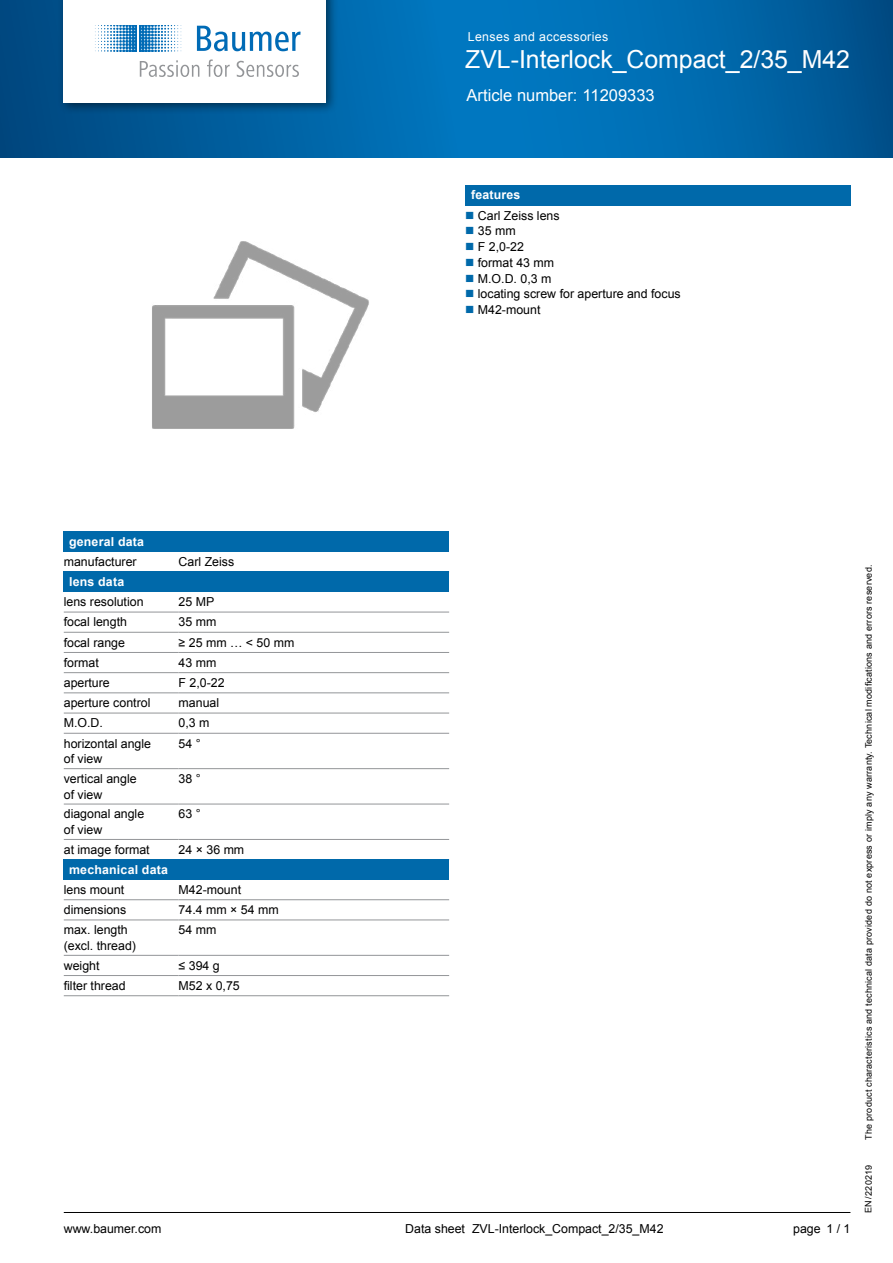
<style>
.page{position:relative;width:893px;height:1263px;background:#fff}
.page>*{position:absolute;margin:0;border:0;box-sizing:border-box;transform-origin:0 0}
.t1{font:24.9px "Arial";color:#fff}
.t2{font:16.5px "Arial";color:#fff}
.t3{font:12.3px/15.8px "Arial";color:#000}
.t4{font:700 12.3px "Arial";letter-spacing:.015em;color:#fff}
.t5{font:12.3px "Arial";letter-spacing:.03em;color:#fff}
.t6{font:9px "Arial";letter-spacing:.02em;color:#000}
</style>
<div class="page">
<hr style="left:64px;top:1212px;width:786px;height:1px;background:#000">
<svg style="left:0;top:0;width:893px;height:157px;background:#0066a9"></svg>
<div style="left:58px;top:0;width:280px;height:115px;background:#000;opacity:.5"></div>
<div style="left:64px;top:0;width:262px;height:102px;background:#fff"></div>
<svg style="left:30px;top:25px;width:271px;height:52px"></svg>
<img style="left:152px;top:241px;width:217px;height:188px">
<div style="left:64px;top:531px;width:385px;height:21px;background:#0069aa"></div>
<div style="left:64px;top:572px;width:385px;height:20px;background:#0069aa"></div>
<hr style="left:179px;top:612px;width:270px;height:1px;background:#939598">
<hr style="left:179px;top:632px;width:270px;height:1px;background:#939598">
<hr style="left:179px;top:652px;width:270px;height:1px;background:#939598">
<hr style="left:179px;top:672px;width:270px;height:1px;background:#939598">
<hr style="left:179px;top:692px;width:270px;height:1px;background:#939598">
<hr style="left:179px;top:713px;width:270px;height:1px;background:#939598">
<hr style="left:179px;top:733px;width:270px;height:1px;background:#939598">
<hr style="left:179px;top:768px;width:270px;height:1px;background:#939598">
<hr style="left:179px;top:804px;width:270px;height:1px;background:#939598">
<hr style="left:179px;top:839px;width:270px;height:1px;background:#939598">
<hr style="left:64px;top:612px;width:115px;height:1px;background:#939598">
<hr style="left:64px;top:632px;width:115px;height:1px;background:#939598">
<hr style="left:64px;top:652px;width:115px;height:1px;background:#939598">
<hr style="left:64px;top:672px;width:115px;height:1px;background:#939598">
<hr style="left:64px;top:692px;width:115px;height:1px;background:#939598">
<hr style="left:64px;top:713px;width:115px;height:1px;background:#939598">
<hr style="left:64px;top:733px;width:115px;height:1px;background:#939598">
<hr style="left:64px;top:768px;width:115px;height:1px;background:#939598">
<hr style="left:64px;top:804px;width:115px;height:1px;background:#939598">
<hr style="left:64px;top:839px;width:115px;height:1px;background:#939598">
<div style="left:64px;top:859px;width:385px;height:20px;background:#0069aa"></div>
<hr style="left:64px;top:899px;width:115px;height:1px;background:#939598">
<hr style="left:179px;top:899px;width:270px;height:1px;background:#939598">
<hr style="left:64px;top:920px;width:115px;height:1px;background:#939598">
<hr style="left:179px;top:920px;width:270px;height:1px;background:#939598">
<hr style="left:64px;top:955px;width:115px;height:1px;background:#939598">
<hr style="left:179px;top:955px;width:270px;height:1px;background:#939598">
<hr style="left:64px;top:975px;width:115px;height:1px;background:#939598">
<hr style="left:179px;top:975px;width:270px;height:1px;background:#939598">
<hr style="left:64px;top:995px;width:115px;height:1px;background:#939598">
<hr style="left:179px;top:995px;width:270px;height:1px;background:#939598">
<div style="left:465px;top:185px;width:385px;height:20px;background:#0069aa"></div>
<p class="t5" style="left:468px;top:29px;width:142px">Lenses and accessories</p>
<h1 class="t1" style="left:465px;top:43px;width:386px">ZVL-Interlock_Compact_2/35_M42</h1>
<h2 class="t2" style="left:467px;top:85px;width:190px">Article number: 11209333</h2>
<p class="t4" style="left:471px;top:187px;width:51px">features</p>
<p class="t3" style="left:478px;top:207px;width:204px">Carl Zeiss lens<br>35 mm<br>F 2,0-22<br>format 43 mm<br>M.O.D. 0,3 m<br>locating screw for aperture and focus<br>M42-mount</p>
<p class="t4" style="left:69px;top:533px;width:76px">general data</p>
<p class="t3" style="left:64px;top:554px;width:74px">manufacturer</p>
<p class="t3" style="left:179px;top:554px;width:57px">Carl Zeiss</p>
<p class="t4" style="left:69px;top:573px;width:57px">lens data</p>
<p class="t3" style="left:64px;top:594px;width:81px">lens resolution</p>
<p class="t3" style="left:179px;top:594px;width:37px">25 MP</p>
<p class="t3" style="left:64px;top:614px;width:65px">focal length</p>
<p class="t3" style="left:179px;top:614px;width:39px">35 mm</p>
<p class="t3" style="left:64px;top:634px;width:63px">focal range</p>
<p class="t3" style="left:179px;top:634px;width:117px">≥ 25 mm … &lt; 50 mm</p>
<p class="t3" style="left:64px;top:655px;width:37px">format</p>
<p class="t3" style="left:179px;top:655px;width:39px">43 mm</p>
<p class="t3" style="left:64px;top:675px;width:48px">aperture</p>
<p class="t3" style="left:179px;top:675px;width:48px">F 2,0-22</p>
<p class="t3" style="left:64px;top:695px;width:88px">aperture control</p>
<p class="t3" style="left:179px;top:695px;width:42px">manual</p>
<p class="t3" style="left:64px;top:715px;width:41px">M.O.D.</p>
<p class="t3" style="left:179px;top:715px;width:32px">0,3 m</p>
<p class="t3" style="left:64px;top:735px;width:89px">horizontal angle of view</p>
<p class="t3" style="left:179px;top:735px;width:24px">54 °</p>
<p class="t3" style="left:64px;top:771px;width:74px">vertical angle of view</p>
<p class="t3" style="left:179px;top:771px;width:24px">38 °</p>
<p class="t3" style="left:64px;top:806px;width:82px">diagonal angle of view</p>
<p class="t3" style="left:179px;top:806px;width:24px">63 °</p>
<p class="t3" style="left:64px;top:842px;width:87px">at image format</p>
<p class="t3" style="left:179px;top:842px;width:67px">24 × 36 mm</p>
<p class="t4" style="left:69px;top:861px;width:100px">mechanical data</p>
<p class="t3" style="left:64px;top:882px;width:62px">lens mount</p>
<p class="t3" style="left:179px;top:882px;width:64px">M42-mount</p>
<p class="t3" style="left:64px;top:902px;width:64px">dimensions</p>
<p class="t3" style="left:179px;top:902px;width:102px">74.4 mm × 54 mm</p>
<p class="t3" style="left:64px;top:922px;width:74px">max. length (excl. thread)</p>
<p class="t3" style="left:179px;top:922px;width:39px">54 mm</p>
<p class="t3" style="left:64px;top:957px;width:37px">weight</p>
<p class="t3" style="left:179px;top:957px;width:43px">≤ 394 g</p>
<p class="t3" style="left:64px;top:978px;width:63px">filter thread</p>
<p class="t3" style="left:179px;top:978px;width:63px">M52 x 0,75</p>
<p class="t3" style="left:64px;top:1221px;width:99px">www.baumer.com</p>
<p class="t3" style="left:826px;top:1221px;width:26px">1 / 1</p>
<p class="t3" style="left:472px;top:1221px;width:193px">ZVL-Interlock_Compact_2/35_M42</p>
<p class="t3" style="left:405px;top:1221px;width:61px">Data sheet</p>
<p class="t3" style="left:793px;top:1221px;width:29px">page</p>
<p class="t6" style="left:863px;top:1140px;width:576px;rotate:-90deg">The product characteristics and technical data provided do not express or imply any warranty. Technical modifications and errors reserved.</p>
<p class="t6" style="left:863px;top:1213px;width:49px;rotate:-90deg">EN/220219</p>
</div>
